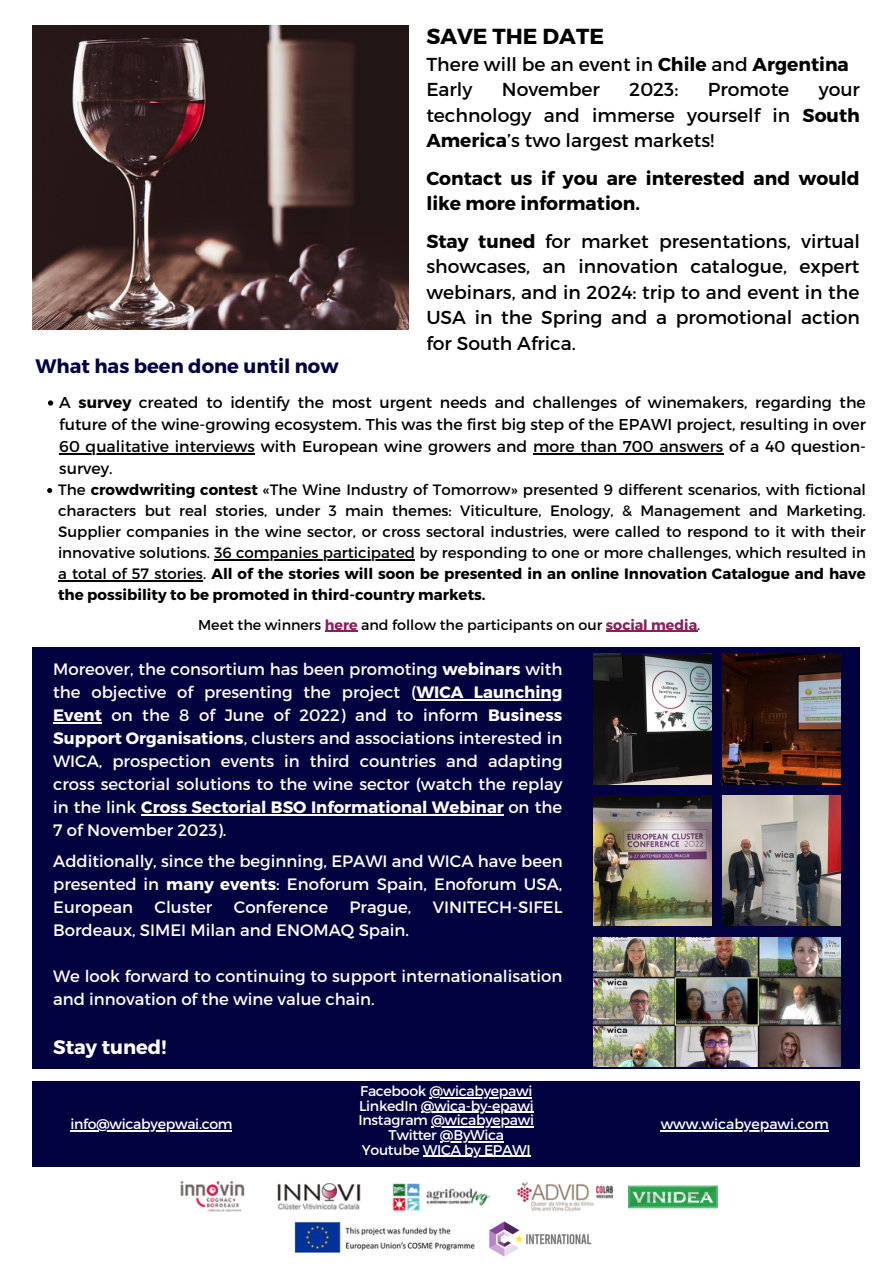
<style>
.page{position:relative;width:893px;height:1264px;background:#fff}
.page>*{position:absolute;margin:0;border:0;box-sizing:border-box;transform-origin:0 0}
.t1{font:700 21.75px "Montserrat";color:#000}
.t2{font:700 19.5px "Montserrat";color:#030240}
.t3{font:700 19.5px "Montserrat";color:#fff}
.t4{font:18.75px/25.5px "Montserrat";color:#000;text-align:justify}
.t5{font:700 18.75px/25.5px "Montserrat";color:#000}
.t6{font:16.5px/23px "Montserrat";color:#fff;text-align:justify}
.t7{font:15.75px/22px "Montserrat";color:#000;text-align:justify}
.t8{font:15px/21px "Montserrat";color:#000;text-align:justify}
.t9{font:14.25px "Montserrat";color:#000}
.t10{font:14.1px "Montserrat";letter-spacing:-.02em;color:#fff}
.t11{font:14.1px "Montserrat";color:#fff}
.s1{font-weight:700}
.s2{font-weight:700;color:#8b1f5b}
</style>
<div class="page">
<img style="left:33px;top:26px;width:375px;height:303px">
<div style="left:33px;top:647px;width:827px;height:422px;background:#030240"></div>
<img style="left:593px;top:653px;width:118px;height:131px">
<img style="left:722px;top:653px;width:118px;height:131px">
<img style="left:722px;top:795px;width:118px;height:130px">
<img style="left:593px;top:937px;width:247px;height:129px">
<img style="left:593px;top:795px;width:118px;height:130px">
<div style="left:33px;top:1080px;width:827px;height:86px;background:#030240"></div>
<img style="left:294px;top:1230px;width:178px;height:24px">
<img style="left:472px;top:1230px;width:120px;height:27px">
<img style="left:174px;top:1166px;width:438px;height:64px">
<img style="left:629px;top:1185px;width:88px;height:24px">
<svg style="left:48px;top:400px;width:5px;height:5px"></svg>
<hr style="left:59px;top:453px;width:196px;height:1px;background:#000">
<hr style="left:533px;top:453px;width:190px;height:1px;background:#000">
<svg style="left:47px;top:488px;width:5px;height:5px"></svg>
<hr style="left:214px;top:559px;width:201px;height:1px;background:#000">
<hr style="left:58px;top:580px;width:145px;height:1px;background:#000">
<hr style="left:325px;top:630px;width:33px;height:2px;background:#8b1f5b">
<hr style="left:606px;top:630px;width:91px;height:2px;background:#8b1f5b">
<hr style="left:416px;top:698px;width:146px;height:2px;background:#fff">
<hr style="left:53px;top:721px;width:49px;height:2px;background:#fff">
<hr style="left:141px;top:813px;width:363px;height:2px;background:#fff">
<hr style="left:660px;top:1130px;width:168px;height:1px;background:#fff">
<hr style="left:70px;top:1130px;width:162px;height:1px;background:#fff">
<hr style="left:429px;top:1097px;width:103px;height:1px;background:#fff">
<hr style="left:421px;top:1111px;width:112px;height:1px;background:#fff">
<hr style="left:444px;top:1126px;width:90px;height:1px;background:#fff">
<hr style="left:440px;top:1140px;width:64px;height:2px;background:#fff">
<hr style="left:423px;top:1155px;width:107px;height:1px;background:#fff">
<p class="t1" style="left:426px;top:22px;width:179px">SAVE THE DATE</p>
<p class="t4" style="left:426px;top:50px;width:424px">There will be an event in <span class="s1">Chile</span> and <span class="s1">Argentina</span></p>
<p class="t4" style="left:426px;top:76px;width:48px">Early</p>
<p class="t4" style="left:502px;top:76px;width:100px">November</p>
<p class="t4" style="left:629px;top:76px;width:51px">2023:</p>
<p class="t4" style="left:707px;top:76px;width:83px">Promote</p>
<p class="t4" style="left:426px;top:76px;width:435px;text-indent:392px">your technology and immerse yourself in <span class="s1">South America</span>’s two largest markets!</p>
<p class="t5" style="left:426px;top:164px;width:435px">Contact us if you are interested and would like more information.</p>
<p class="t4" style="left:426px;top:227px;width:435px"><span class="s1">Stay tuned</span> for market presentations, virtual showcases, an innovation catalogue, expert webinars, and in 2024: trip to and event in the USA in the Spring and a promotional action for South Africa.</p>
<p class="t2" style="left:35px;top:354px;width:304px">What has been done until now</p>
<p class="t7" style="left:59px;top:391px;width:808px">A <span class="s1">survey</span> created to identify the most urgent needs and challenges of winemakers, regarding the future of the wine-growing ecosystem. This was the first big step of the EPAWI project, resulting in over 60 qualitative interviews with European wine growers and more than 700 answers of a 40 question&shy;survey.</p>
<p class="t8" style="left:58px;top:479px;width:809px">The <span class="s1">crowdwriting contest</span> «The Wine Industry of Tomorrow» presented 9 different scenarios, with fictional characters but real stories, under 3 main themes: Viticulture, Enology, &amp; Management and Marketing.<br>Supplier companies in the wine sector, or cross sectoral industries, were called to respond to it with their innovative solutions. 36 companies participated by responding to one or more challenges, which resulted in a total of 57 stories. <span class="s1">All of the stories will soon be presented in an online Innovation Catalogue and have the possibility to be promoted in third-country markets.</span></p>
<p class="t9" style="left:198px;top:615px;width:503px">Meet the winners <span class="s2">here</span> and follow the participants on our <span class="s2">social media</span>.</p>
<p class="t6" style="left:53px;top:656px;width:511px">Moreover, the consortium has been promoting <span class="s1">webinars</span> with the objective of presenting the project (<span class="s1">WICA Launching Event</span> on the 8 of June of 2022) and to inform <span class="s1">Business Support Organisations</span>, clusters and associations interested in WICA, prospection events in third countries and adapting cross sectorial solutions to the wine sector (watch the replay in the link <span class="s1">Cross Sectorial BSO Informational Webinar</span> on the 7 of November 2023).</p>
<p class="t6" style="left:53px;top:848px;width:511px">Additionally, since the beginning, EPAWI and WICA have been presented in <span class="s1">many events</span>: Enoforum Spain, Enoforum USA, European</p>
<p class="t6" style="left:154px;top:894px;width:59px">Cluster</p>
<p class="t6" style="left:234px;top:894px;width:96px">Conference</p>
<p class="t6" style="left:349px;top:894px;width:63px">Prague,</p>
<p class="t6" style="left:433px;top:894px;width:131px">VINITECH-SIFEL</p>
<p class="t6" style="left:53px;top:917px;width:357px">Bordeaux, SIMEI Milan and ENOMAQ Spain.</p>
<p class="t6" style="left:53px;top:963px;width:510px">We look forward to continuing to support internationalisation and innovation of the wine value chain.</p>
<p class="t3" style="left:53px;top:1034px;width:115px">Stay tuned!</p>
<p class="t10" style="left:360px;top:1081px;width:174px">Facebook @wicabyepawi</p>
<p class="t10" style="left:359px;top:1096px;width:176px">LinkedIn @wica-by-epawi</p>
<p class="t10" style="left:358px;top:1111px;width:177px">Instagram @wicabyepawi</p>
<p class="t10" style="left:388px;top:1125px;width:117px">Twitter @ByWica</p>
<p class="t10" style="left:362px;top:1140px;width:170px">Youtube WICA by EPAWI</p>
<p class="t10" style="left:70px;top:1114px;width:164px">info@wicabyepwai.com</p>
<p class="t11" style="left:660px;top:1114px;width:170px">www.wicabyepawi.com</p>
</div>
